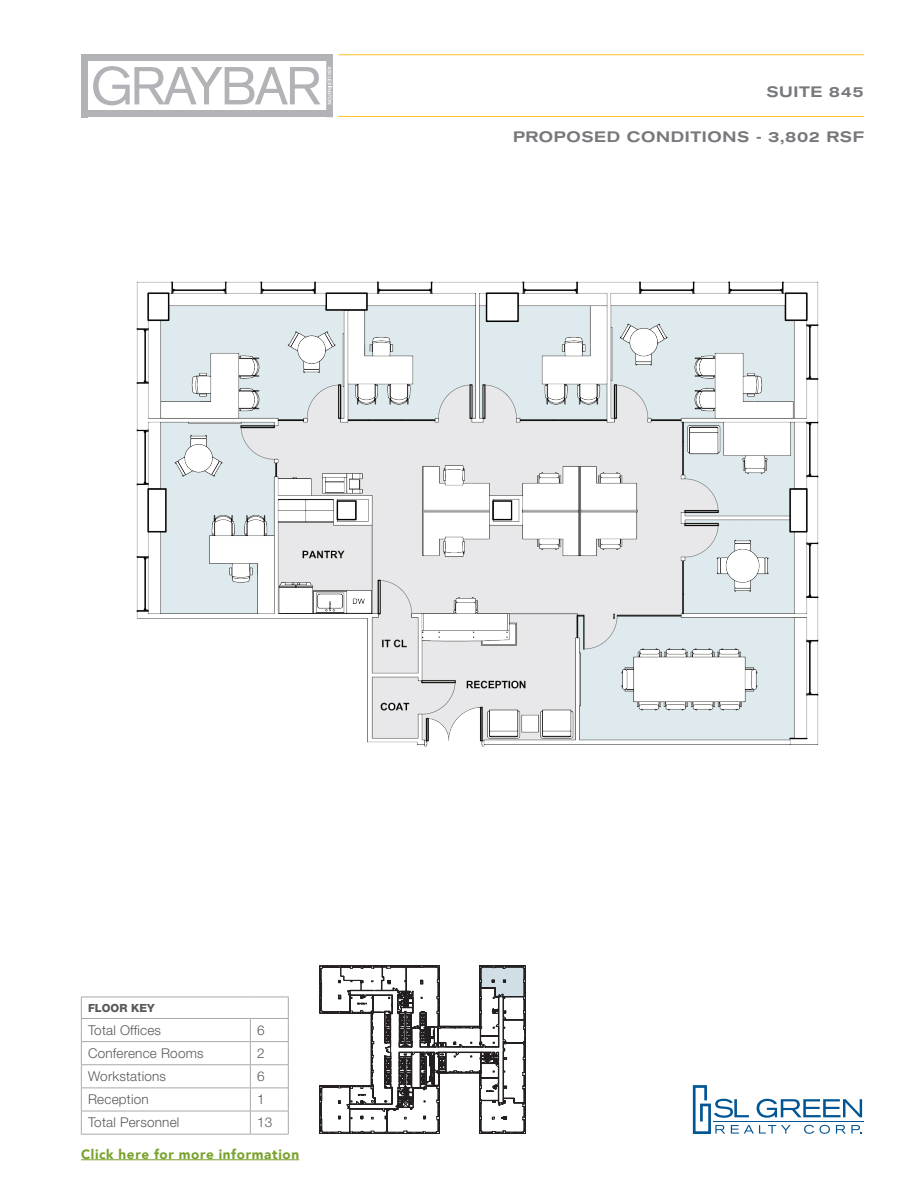
<style>
.page{position:relative;width:918px;height:1188px;background:#fff}
.page>*{position:absolute;margin:0;border:0;box-sizing:border-box;transform-origin:0 0}
.Headers_-_Akz_Med{font:500 expanded 15px "Akzidenz Grotesk BE";letter-spacing:.04em;color:#76787b}
.Contacts{font:300 13.5px "Helvetica Neue LT Std";letter-spacing:.015em;color:#58595b}
.t1{font:900 13.5px "Avenir";letter-spacing:.045em;color:#78a22d}
.t2{font:800 11.25px "Helvetica Neue LT Std";color:#58595b}
</style>
<div class="page">
<svg style="left:93px;top:66px;width:228px;height:39px"></svg>
<div style="left:81px;top:54px;width:7px;height:63px;background:#b2b3b7"></div>
<div style="left:81px;top:111px;width:252px;height:6px;background:#b2b3b7"></div>
<div style="left:81px;top:54px;width:252px;height:7px;background:#b2b3b7"></div>
<svg style="left:326px;top:61px;width:7px;height:50px"></svg>
<svg style="left:328px;top:66px;width:3px;height:38px"></svg>
<hr style="left:338px;top:54px;width:526px;height:1px;background:#fec32a">
<hr style="left:338px;top:116px;width:526px;height:1px;background:#fec32a">
<svg style="left:693px;top:1085px;width:169px;height:49px"></svg>
<hr style="left:714px;top:1121px;width:150px;height:1px;background:#005595">
<hr style="left:81px;top:1159px;width:218px;height:1px;background:#78a22d">
<svg style="left:319px;top:965px;width:207px;height:169px"></svg>
<svg style="left:81px;top:997px;width:208px;height:137px"></svg>
<hr style="left:81px;top:1134px;width:169px;height:1px;background:#a8a9ad">
<hr style="left:250px;top:1134px;width:39px;height:1px;background:#a8a9ad">
<img style="left:136px;top:281px;width:683px;height:466px">
<p class="Headers_-_Akz_Med" style="left:766px;top:83px;width:99px">SUITE 845</p>
<p class="Headers_-_Akz_Med" style="left:513px;top:128px;width:352px">PROPOSED CONDITIONS - 3,802 RSF</p>
<p class="t2" style="left:88px;top:1001px;width:68px">FLOOR KEY</p>
<p class="Contacts" style="left:88px;top:1022px;width:74px">Total Offices</p>
<p class="Contacts" style="left:257px;top:1022px;width:9px">6</p>
<p class="Contacts" style="left:88px;top:1045px;width:117px">Conference Rooms</p>
<p class="Contacts" style="left:257px;top:1045px;width:9px">2</p>
<p class="Contacts" style="left:88px;top:1068px;width:79px">Workstations</p>
<p class="Contacts" style="left:257px;top:1068px;width:9px">6</p>
<p class="Contacts" style="left:88px;top:1091px;width:62px">Reception</p>
<p class="Contacts" style="left:257px;top:1091px;width:9px">1</p>
<p class="Contacts" style="left:88px;top:1114px;width:93px">Total Personnel</p>
<p class="Contacts" style="left:257px;top:1114px;width:17px">13</p>
<p class="t1" style="left:81px;top:1142px;width:220px">Click here for more information</p>
</div>
